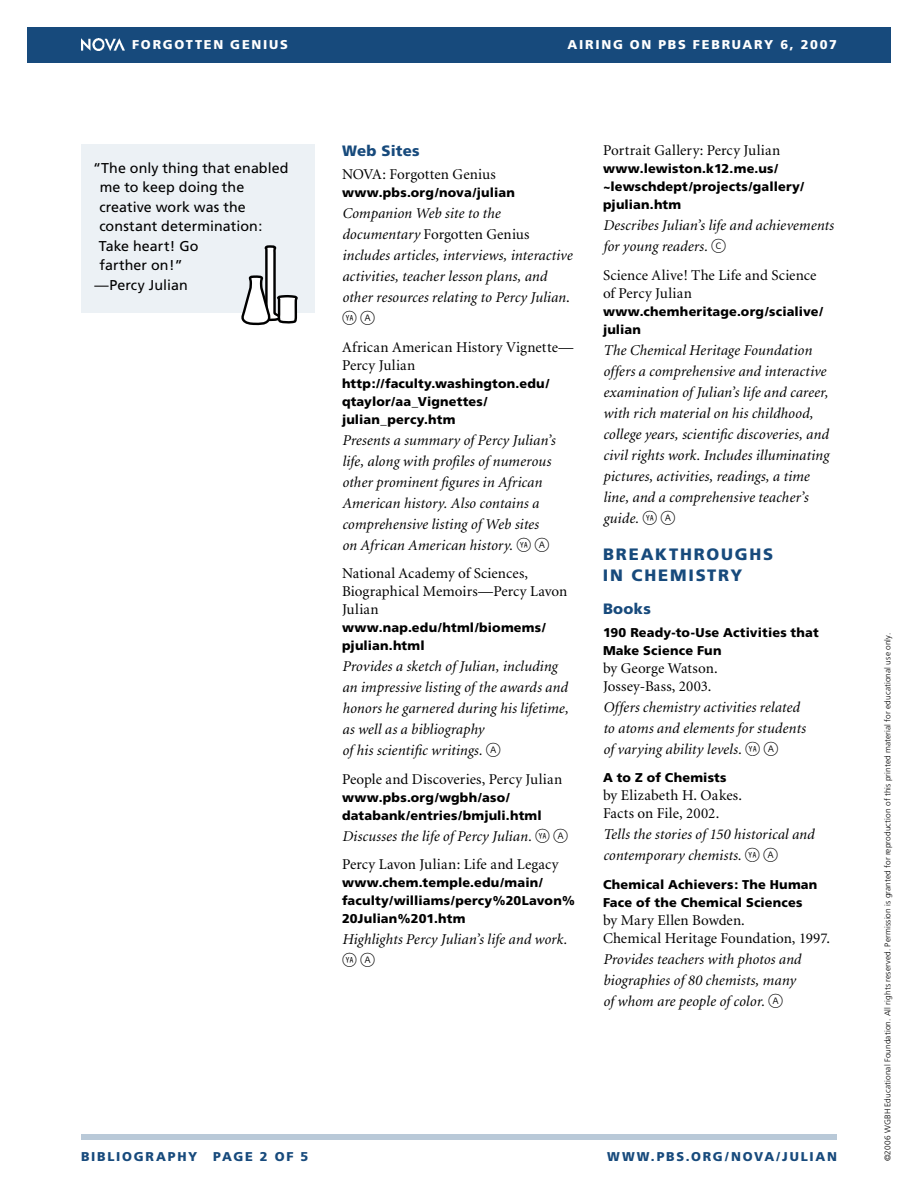
<style>
.page{position:relative;width:918px;height:1188px;background:#fff}
.page>*{position:absolute;margin:0;border:0;box-sizing:border-box;transform-origin:0 0}
.t1{font:900 16.5px/21px "Frutiger";letter-spacing:.11em;color:#174a7c}
.t2{font:italic 15px/21px "Minion";letter-spacing:.01em;color:#000}
.t3{font:15px/18px "Minion";letter-spacing:.01em;color:#000}
.t4{font:900 15px "Frutiger";letter-spacing:.02em;color:#174a7c}
.t5{font:15px "Whitney Index White Round Lt 2";color:#000}
.t6{font:14.25px "Frutiger";letter-spacing:.005em;color:#000}
.t7{font:900 12.75px/18px "Frutiger";letter-spacing:.015em;color:#000}
.t8{font:900 12.75px "Frutiger";letter-spacing:.14em;color:#174a7c}
.t9{font:900 12.75px "Frutiger";letter-spacing:.135em;color:#fff}
.t10{font:300 8.25px "Frutiger";letter-spacing:.015em;color:#000}
.s1{font-style:normal}
.s2{font-family:"Whitney Index White Round Lt 1"}
.s3{font-family:"Whitney Index White Round Lt 2";font-style:normal}
.s4{font-family:"Whitney Index White Round Lt 1";font-style:normal}
</style>
<div class="page">
<div style="left:27px;top:27px;width:864px;height:36px;background:#174a7c"></div>
<div style="left:81px;top:144px;width:234px;height:168px;background:#ecf1f5"></div>
<svg style="left:239px;top:245px;width:61px;height:81px"></svg>
<img style="left:81px;top:38px;width:44px;height:12px">
<div style="left:81px;top:1134px;width:756px;height:6px;background:#b9c9d8"></div>
<p class="t9" style="left:132px;top:37px;width:11px">FOR</p>
<p class="t9" style="left:163px;top:37px;width:52px">GOTTEN</p>
<p class="t9" style="left:230px;top:37px;width:20px">GENIUSA</p>
<p class="t9" style="left:579px;top:37px;width:259px">iring on PBS February 6, 2007</p>
<p class="t6" style="left:93px;top:159px;width:197px">“The only thing that enabled</p>
<p class="t6" style="left:100px;top:179px;width:146px">me to keep doing the</p>
<p class="t6" style="left:99px;top:198px;width:148px">creative work was the</p>
<p class="t6" style="left:99px;top:218px;width:165px">constant determination:</p>
<p class="t6" style="left:99px;top:237px;width:101px">Take heart! Go</p>
<p class="t6" style="left:100px;top:257px;width:85px">farther on!”</p>
<p class="t6" style="left:94px;top:276px;width:95px">—Percy Julian</p>
<p class="t4" style="left:342px;top:142px;width:79px">Web Sites</p>
<p class="t3" style="left:342px;top:166px;width:155px">NOVA: Forgotten Genius</p>
<p class="t7" style="left:342px;top:184px;width:174px">www.pbs.org/nova/julian</p>
<p class="t2" style="left:342px;top:203px;width:232px">Companion Web site to the documentary <span class="s1">Forgotten Genius </span>includes articles, interviews, interactive activities, teacher lesson plans, and other resources relating to Percy Julian<span class="s1">.</span></p>
<p class="t5" style="left:342px;top:311px;width:35px">YA<span class="s2">A</span></p>
<p class="t3" style="left:342px;top:338px;width:233px">African American History Vignette—<br>Percy Julian</p>
<p class="t7" style="left:342px;top:374px;width:209px">http://faculty.washington.edu/ qtaylor/aa_Vignettes/ julian_percy.htm</p>
<p class="t2" style="left:342px;top:430px;width:215px">Presents a summary of Percy Julian’s life, along with profiles of numerous other prominent figures in African American history. Also contains a comprehensive listing of Web sites on African American history. <span class="s3">YA</span> <span class="s4">A</span></p>
<p class="t3" style="left:342px;top:565px;width:227px">National Academy of Sciences,<br>Biographical Memoirs—Percy Lavon<br>Julian</p>
<p class="t7" style="left:342px;top:619px;width:205px">www.nap.edu/html/biomems/ pjulian.html</p>
<p class="t2" style="left:342px;top:656px;width:228px">Provides a sketch of Julian, including an impressive listing of the awards and honors he garnered during his lifetime, as well as a bibliography<br>of his scientific writings. <span class="s4">A</span></p>
<p class="t3" style="left:342px;top:770px;width:222px">People and Discoveries, Percy Julian</p>
<p class="t7" style="left:342px;top:788px;width:201px">www.pbs.org/wgbh/aso/ databank/entries/bmjuli.html</p>
<p class="t2" style="left:342px;top:822px;width:228px;line-height:28.5px">Discusses the life of Percy Julian. <span class="s3">YA</span> <span class="s4">A<br></span><span class="s1">Percy Lavon Julian: Life and Legacy</span></p>
<p class="t7" style="left:342px;top:874px;width:234px">www.chem.temple.edu/main/ faculty/williams/percy%20Lavon%<br>20Julian%201 .htm</p>
<p class="t2" style="left:342px;top:929px;width:226px">Highlights Percy Julian’s life and work.</p>
<p class="t5" style="left:342px;top:953px;width:35px">YA<span class="s2">A</span></p>
<p class="t3" style="left:603px;top:142px;width:179px">Portrait Gallery: Percy Julian</p>
<p class="t7" style="left:603px;top:160px;width:203px">www.lewiston.k1 2.me.us/ ~lewschdept/projects/gallery/ pjulian.htm</p>
<p class="t2" style="left:603px;top:216px;width:232px">Describes Julian’s life and achievements for young readers. <span class="s4">C</span></p>
<p class="t3" style="left:603px;top:267px;width:215px">Science Alive! The Life and Science of Percy Julian</p>
<p class="t7" style="left:603px;top:302px;width:222px">www.chemheritage.org/scialive/ julian</p>
<p class="t2" style="left:603px;top:340px;width:228px">The Chemical Heritage Foundation offers a comprehensive and interactive examination of Julian’s life and career, with rich material on his childhood, college years, scientific discoveries, and civil rights work. Includes illuminating pictures, activities, readings, a time line, and a comprehensive teacher’s guide. <span class="s3">YA</span> <span class="s4">A</span></p>
<p class="t1" style="left:603px;top:543px;width:65px">Breakth</p>
<p class="t1" style="left:603px;top:543px;width:172px;text-indent:91px">roughs in Chemistry</p>
<p class="t4" style="left:603px;top:599px;width:49px">Books</p>
<p class="t7" style="left:603px;top:623px;width:217px">1 90 Ready-to-Use Activities that<br>Make Science Fun</p>
<p class="t3" style="left:603px;top:660px;width:116px">by George Watson.<br>Jossey-Bass, 2003.</p>
<p class="t2" style="left:603px;top:697px;width:204px">Offers chemistry activities related to atoms and elements for students of varying ability levels. <span class="s3">YA</span> <span class="s4">A</span></p>
<p class="t7" style="left:603px;top:769px;width:125px">A to Z of Chemists</p>
<p class="t3" style="left:603px;top:787px;width:141px">by Elizabeth H. Oakes.<br>Facts on File, 2002.</p>
<p class="t2" style="left:603px;top:825px;width:213px">Tells the stories of 150 historical and contemporary chemists. <span class="s3">YA</span> <span class="s4">A</span></p>
<p class="t7" style="left:603px;top:875px;width:216px">Chemical Achievers: The Human<br>Face of the Chemical Sciences</p>
<p class="t3" style="left:603px;top:912px;width:228px">by Mary Ellen Bowden.<br>Chemical Heritage Foundation, 1997.</p>
<p class="t2" style="left:603px;top:949px;width:200px">Provides teachers with photos and biographies of 80 chemists, many of whom are people of color. <span class="s4">A</span></p>
<p class="t8" style="left:81px;top:1149px;width:173px">Bibliography page</p>
<p class="t8" style="left:275px;top:1149px;width:35px">of 5</p>
<p class="t8" style="left:607px;top:1149px;width:16px">www</p>
<p class="t8" style="left:651px;top:1149px;width:188px">.pbs.org /nova/julian</p>
<p class="t10" style="left:883px;top:1161px;width:530px;rotate:-90deg">©2006 WGBH Educational Foundation. All rights reserved. Permission is granted for reproduction of this printed material for educational use only.</p>
</div>
